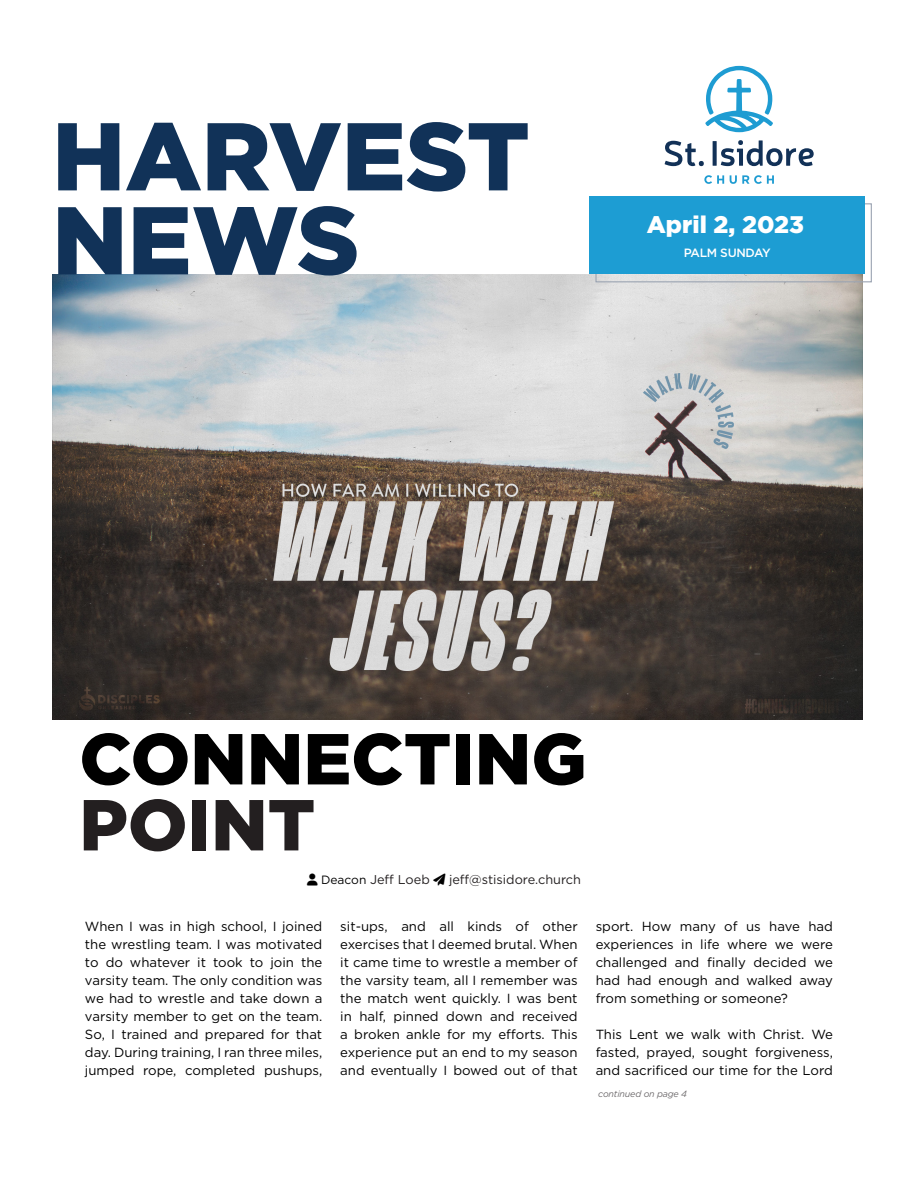
<style>
.page{position:relative;width:918px;height:1188px;background:#fff}
.page>*{position:absolute;margin:0;border:0;box-sizing:border-box;transform-origin:0 0}
.Paragraph_Style_2{font:900 96px "Gotham";color:#113258}
.t1{font:900 72px/66px "Gotham";color:#000}
.t2{font:900 24px "Gotham";color:#fff}
.t3{font:13.2px/18px "Gotham";color:#000;text-align:justify}
.t4{font:12.75px "Gotham";color:#231f20}
.t5{font:500 12px "Gotham";letter-spacing:-.025em;color:#fff}
.Small_Detail_Footnot{font:italic 9px "Gotham";letter-spacing:-.02em;color:#6e6b6d}
.s1{color:#231f20}
.s2{font-size:12px;color:#000}
.s3{color:#000}
</style>
<div class="page">
<img style="left:52px;top:275px;width:811px;height:444px">
<div style="left:595px;top:203px;width:277px;height:79px;border:1px solid #9ba4b2"></div>
<div style="left:590px;top:196px;width:275px;height:78px;background:#1d9dd3"></div>
<svg style="left:705px;top:66px;width:68px;height:66px"></svg>
<svg style="left:665px;top:140px;width:149px;height:26px"></svg>
<svg style="left:704px;top:175px;width:70px;height:9px"></svg>
<p class="Paragraph_Style_2" style="left:52px;top:90px;width:479px">HARVEST</p>
<p class="Paragraph_Style_2" style="left:52px;top:174px;width:309px">NEWS</p>
<p class="t2" style="left:647px;top:208px;width:159px">April 2, 2023</p>
<p class="t5" style="left:684px;top:244px;width:88px">PALM SUNDAY</p>
<p class="t1" style="left:79px;top:725px;width:509px">CONNECTING<br><span class="s1">POINT</span></p>
<p class="t4" style="left:321px;top:872px;width:261px"><span class="s2">Deacon</span> Jeff Loeb <span class="s3">➢</span> jeff@stisidore.church</p>
<p class="t3" style="left:85px;top:917px;width:239px">When I was in high school, I joined the wrestling team. I was motivated to do whatever it took to join the varsity team. The only condition was we had to wrestle and take down a varsity member to get on the team.<br>So, I trained and prepared for that day. During training, I ran three miles, jumped rope, completed pushups,</p>
<p class="t3" style="left:340px;top:917px;width:239px">sit-ups, and all kinds of other exercises that I deemed brutal. When it came time to wrestle a member of the varsity team, all I remember was the match went quickly. I was bent in half, pinned down and received a broken ankle for my efforts. This experience put an end to my season and eventually I bowed out of that</p>
<p class="t3" style="left:596px;top:917px;width:239px">sport. How many of us have had experiences in life where we were challenged and finally decided we had had enough and walked away from something or someone?</p>
<p class="t3" style="left:596px;top:1025px;width:239px">This Lent we walk with Christ. We fasted, prayed, sought forgiveness, and sacrificed our time for the Lord</p>
<p class="Small_Detail_Footnot" style="left:598px;top:1088px;width:90px">continued on page 4</p>
</div>
